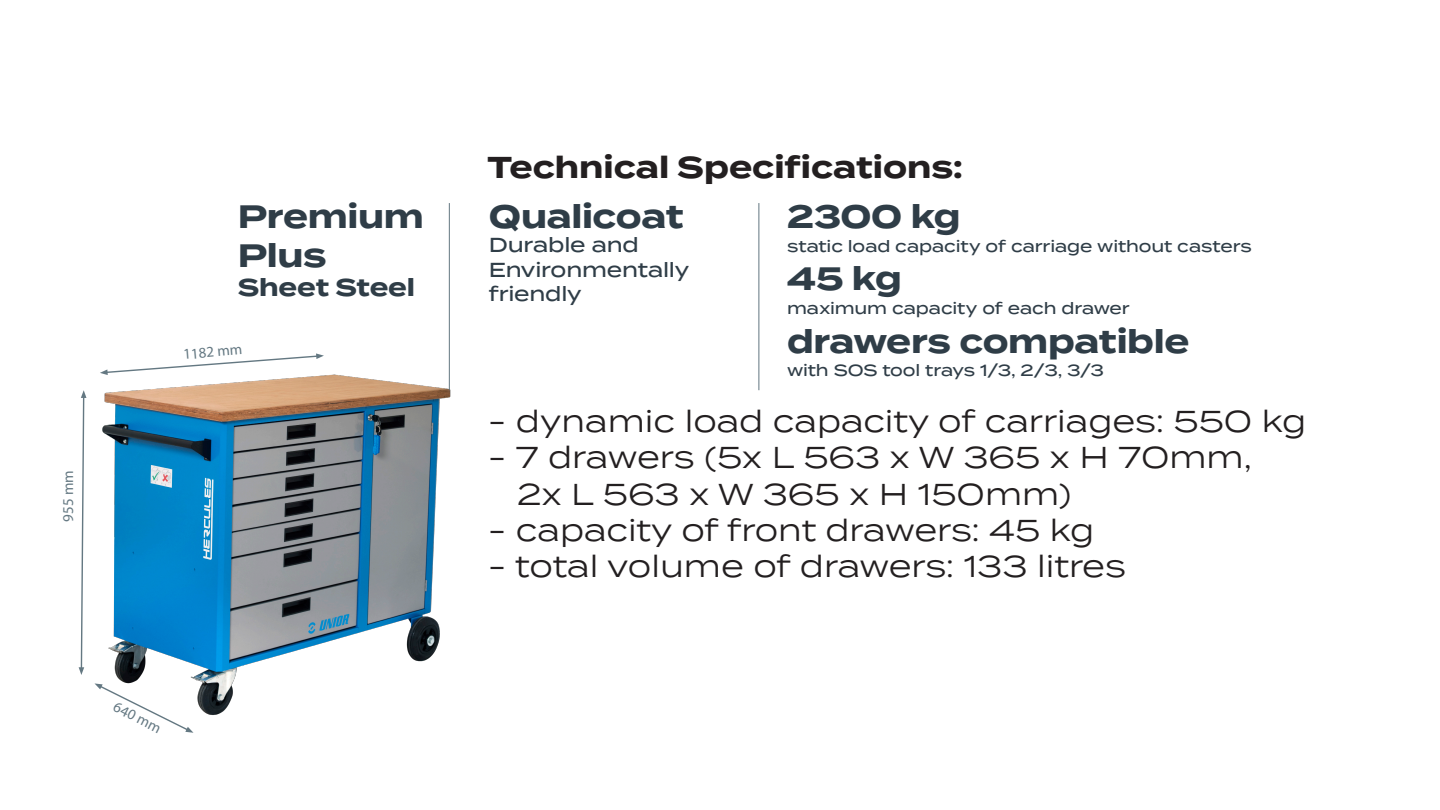
<style>
.page{position:relative;width:1440px;height:810px;background:#fff}
.page>*{position:absolute;margin:0;border:0;box-sizing:border-box;transform-origin:0 0}
.Opis_kategorije_16pt{font:700 32.4px/38.8px "Termina";letter-spacing:-.01em;color:#2f3d47}
.programi_12pt_white{font:30.15px "Termina";color:#231f20}
.programi_12pt_white-2{font:700 30.15px "Termina";color:#231f20}
.Opis_kategorije_16pt-2{font:700 24.3px "Termina";letter-spacing:-.005em;color:#2f3d47}
.Bullet_lastnosti_kategorije{font:500 20.25px/24.3px "Termina";letter-spacing:-.01em;color:#2f3d47}
.Bullet_lastnosti_kategorije-2{font:500 16.2px "Termina";letter-spacing:-.01em;color:#2f3d47}
.t1{font:15px "Myriad Pro";color:#647882}
</style>
<div class="page">
<img style="left:86px;top:342px;width:365px;height:373px">
<svg style="left:100px;top:353px;width:224px;height:22px"></svg>
<svg style="left:79px;top:390px;width:7px;height:285px"></svg>
<svg style="left:94px;top:683px;width:100px;height:50px"></svg>
<hr style="left:449px;top:203px;width:1px;height:187px;background:#647882">
<hr style="left:758px;top:203px;width:1px;height:187px;background:#647882">
<p class="t1" style="left:59px;top:522px;width:53px;rotate:-90deg">955 mm</p>
<p class="Opis_kategorije_16pt" style="left:238px;top:198px;width:188px">Premium<br>Plus</p>
<p class="Opis_kategorije_16pt-2" style="left:238px;top:269px;width:179px">Sheet Steel</p>
<p class="t1" style="left:183px;top:345px;width:60px;rotate:-5deg">1182 mm</p>
<p class="t1" style="left:119px;top:698px;width:53px;rotate:27deg">640 mm</p>
<p class="programi_12pt_white-2" style="left:488px;top:145px;width:477px">Technical Specifications:</p>
<p class="Opis_kategorije_16pt" style="left:489px;top:198px;width:196px">Qualicoat</p>
<p class="Bullet_lastnosti_kategorije" style="left:489px;top:233px;width:152px">Durable and</p>
<p class="Bullet_lastnosti_kategorije" style="left:489px;top:257px;width:202px">Environmentally friendly</p>
<p class="Opis_kategorije_16pt" style="left:787px;top:198px;width:175px">2300 kg</p>
<p class="Bullet_lastnosti_kategorije-2" style="left:787px;top:234px;width:466px">static load capacity of carriage without casters</p>
<p class="Opis_kategorije_16pt" style="left:787px;top:260px;width:116px">45 kg</p>
<p class="Bullet_lastnosti_kategorije-2" style="left:787px;top:296px;width:344px">maximum capacity of each drawer</p>
<p class="Opis_kategorije_16pt" style="left:787px;top:322px;width:404px">drawers compatible</p>
<p class="Bullet_lastnosti_kategorije-2" style="left:787px;top:359px;width:318px">with SOS tool trays 1/3, 2/3, 3/3</p>
<p class="programi_12pt_white" style="left:488px;top:399px;width:819px">- dynamic load capacity of carriages: 550 kg</p>
<p class="programi_12pt_white" style="left:488px;top:436px;width:765px">- 7 drawers (5x L 563 x W 365 x H 70mm,</p>
<p class="programi_12pt_white" style="left:517px;top:472px;width:556px">2x L 563 x W 365 x H 150mm)</p>
<p class="programi_12pt_white" style="left:488px;top:508px;width:607px">- capacity of front drawers: 45 kg</p>
<p class="programi_12pt_white" style="left:488px;top:544px;width:639px">- total volume of drawers: 133 litres</p>
</div>
